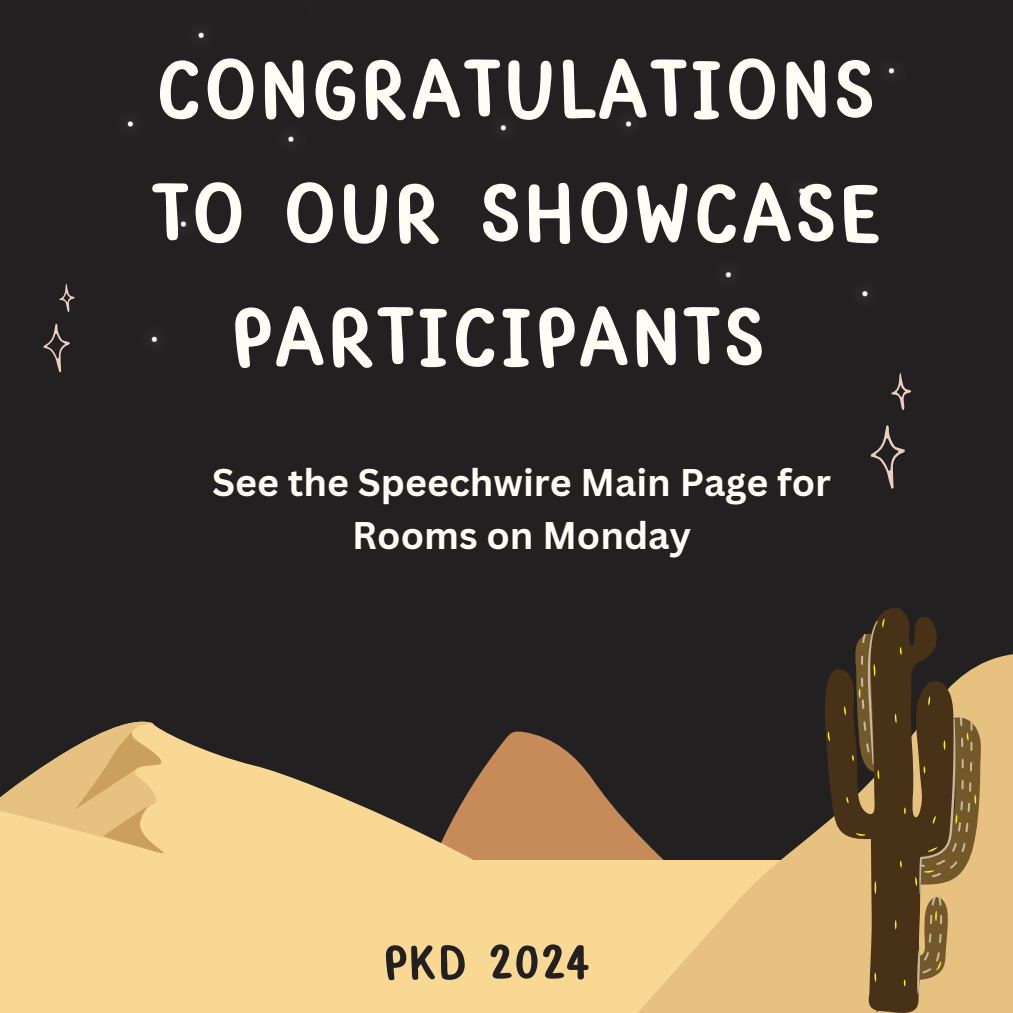
<style>
.page{position:relative;width:1013px;height:1013px;background:#fff}
.page>*{position:absolute;margin:0;border:0;box-sizing:border-box;transform-origin:0 0}
.t1{font:700 88.75px/123.8px "Yvesyvesdrawing";color:#fffdf5;text-align:center}
.t2{font:700 51.25px "Yvesyvesdrawing";color:#222020}
.t3{font:700 37.5px/52.5px "Canva Sans";color:#fffdf5;text-align:center}
</style>
<div class="page">
<div style="left:0;top:0;width:1012px;height:1012px;background:#222020"></div>
<svg style="left:190px;top:731px;width:399px;height:129px"></svg>
<svg style="left:106px;top:721px;width:58px;height:10px"></svg>
<svg style="left:0;top:731px;width:190px;height:129px;background:#cfb076"></svg>
<div style="left:0;top:860px;width:1012px;height:152px;background:#f8d893"></div>
<svg style="left:589px;top:654px;width:423px;height:358px"></svg>
<svg style="left:976px;top:654px;width:4px;height:326px"></svg>
<svg style="left:824px;top:654px;width:131px;height:358px"></svg>
<svg style="left:831px;top:608px;width:119px;height:404px"></svg>
<svg style="left:827px;top:618px;width:149px;height:368px;background:#725b36"></svg>
<svg style="left:870px;top:373px;width:41px;height:116px"></svg>
<svg style="left:43px;top:284px;width:32px;height:88px"></svg>
<h1 class="t1" style="left:151px;top:35px;width:731px">CONGRATULATIONS<br>TO OUR SHOWCASE<br>PARTICIPANTS</h1>
<p class="t3" style="left:212px;top:455px;width:620px">See the Speechwire Main Page for<br>Rooms on Monday</p>
<p class="t2" style="left:383px;top:941px;width:209px">PKD 2024</p>
</div>
